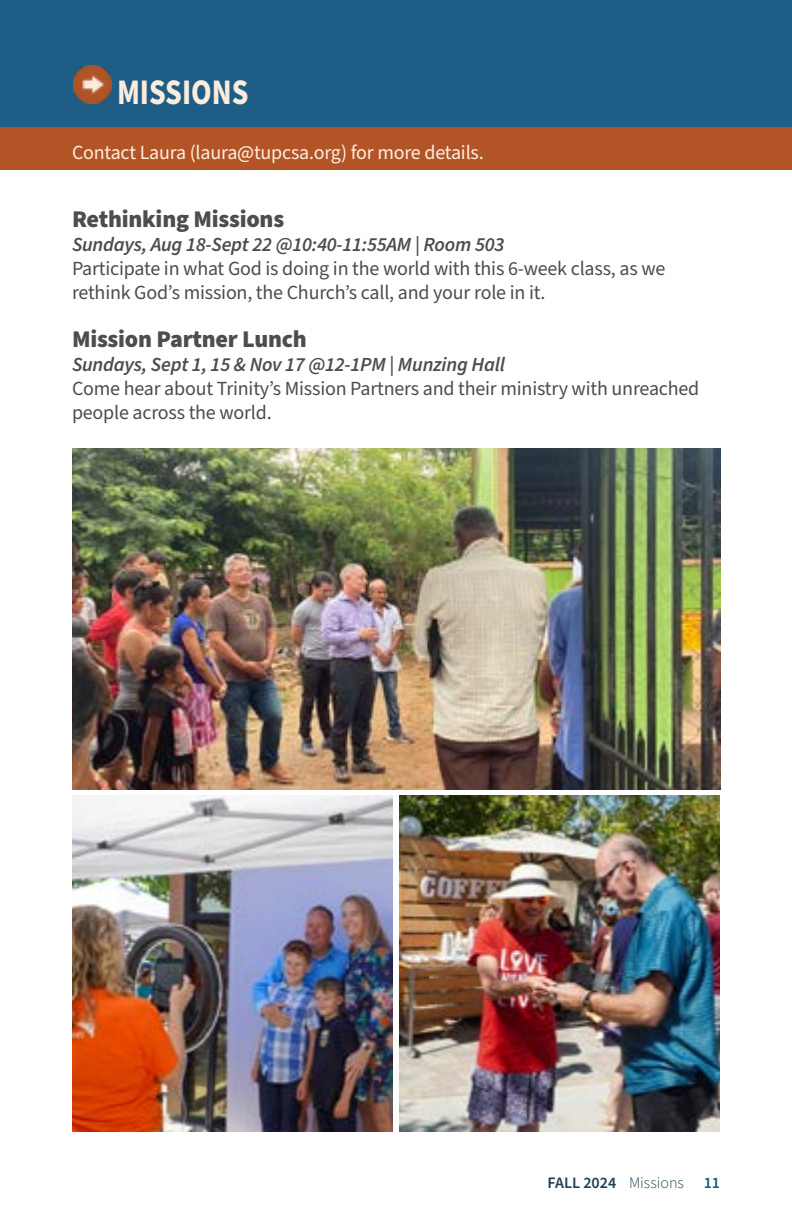
<style>
.page{position:relative;width:792px;height:1224px;background:#fff}
.page>*{position:absolute;margin:0;border:0;box-sizing:border-box;transform-origin:0 0}
.t1{font:700 36px "Source Sans Pro";color:#fdecde;scale:.83 1}
.t2{font:900 24px "Source Sans Pro";letter-spacing:-.01em;color:#4c4d4d}
.t3{font:20px/24px "Source Sans Pro";letter-spacing:-.01em;color:#4c4d4d}
.t4{font:italic 600 20px "Source Sans Pro";letter-spacing:-.01em;color:#4c4d4d}
.t5{font:20px "Source Sans Pro";letter-spacing:-.01em;color:#ffedde}
.t6{font:600 16px "Source Sans Pro";color:#1e4057}
.s1{font-weight:300}
.s2{color:#1e5e86}
</style>
<div class="page">
<img style="left:399px;top:796px;width:321px;height:336px">
<img style="left:72px;top:796px;width:321px;height:336px">
<img style="left:72px;top:448px;width:648px;height:341px">
<div style="left:0;top:127px;width:792px;height:43px;background:#b35426"></div>
<div style="left:0;top:0;width:792px;height:127px;background:#1e5e86"></div>
<img style="left:73px;top:65px;width:38px;height:39px">
<h1 class="t1" style="left:117px;top:67px;width:160px">MISSIONS</h1>
<p class="t5" style="left:72px;top:139px;width:413px">Contact Laura (laura@tupcsa.org) for more details.</p>
<p class="t2" style="left:72px;top:202px;width:214px">Rethinking Missions</p>
<p class="t4" style="left:72px;top:231px;width:434px">Sundays, Aug 18-Sept 22 @10:40-11:55AM | Room 503</p>
<p class="t3" style="left:72px;top:257px;width:595px">Participate in what God is doing in the world with this 6-week class, as we rethink God’s mission, the Church’s call, and your role in it.</p>
<p class="t2" style="left:72px;top:322px;width:236px">Mission Partner Lunch</p>
<p class="t4" style="left:72px;top:351px;width:435px">Sundays, Sept 1, 15 &amp; Nov 17 @12-1PM | Munzing Hall</p>
<p class="t3" style="left:72px;top:377px;width:629px">Come hear about Trinity’s Mission Partners and their ministry with unreached people across the world.</p>
<p class="t6" style="left:548px;top:1172px;width:174px">FALL 2024 <span class="s1">Missions</span> <span class="s2">11</span></p>
</div>
